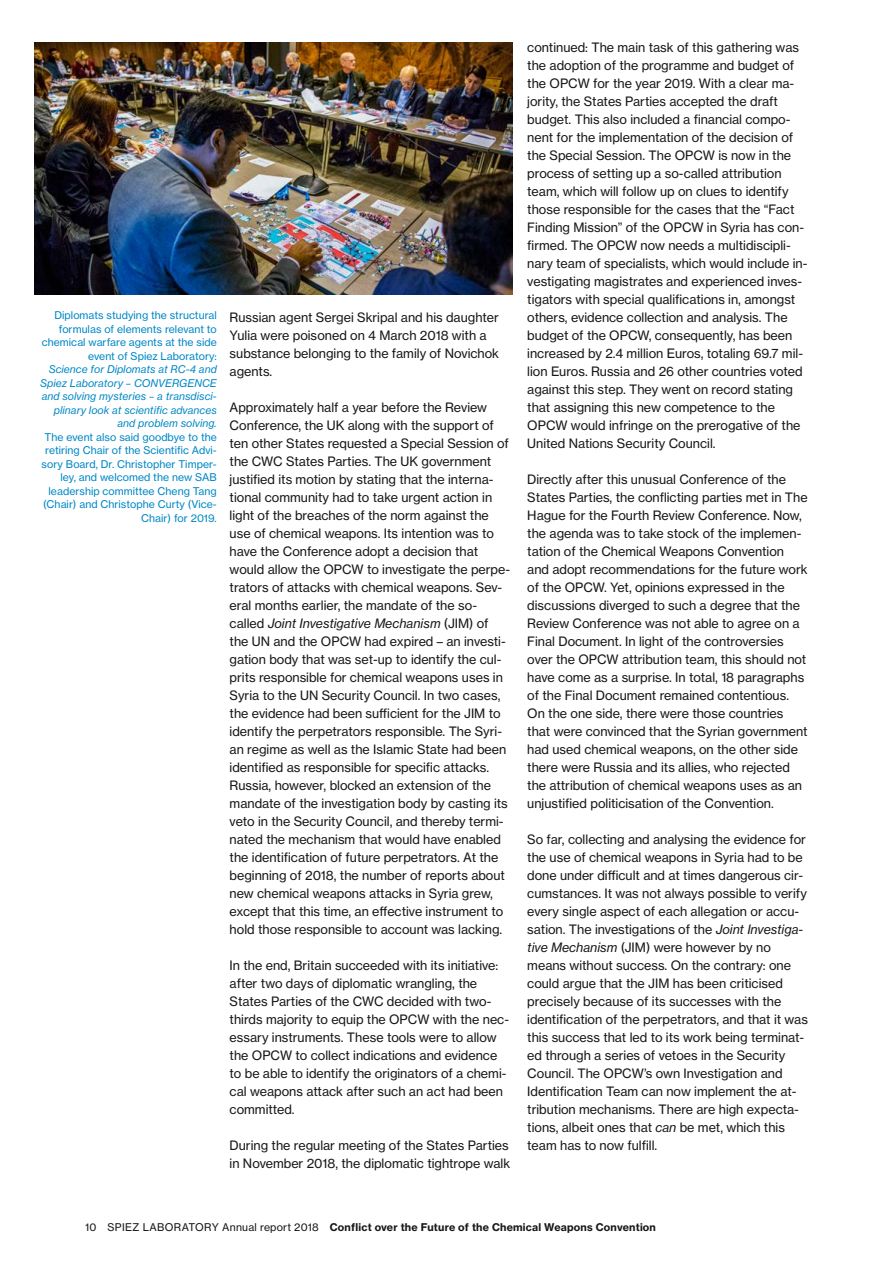
<style>
.page{position:relative;width:893px;height:1263px;background:#fff}
.page>*{position:absolute;margin:0;border:0;box-sizing:border-box;transform-origin:0 0}
.Grundtext{font:12.75px/18px "N Haas Grotesk TX Std 55 Rg";color:#181716}
.Bildlegende{font:10.5px/13.5px "N Haas Grotesk TX Std 55 Rg";letter-spacing:.005em;color:#0088c6;text-align:right}
.t1{font:10.5px "N Haas Grotesk TX Std 75 Bd";letter-spacing:.02em;color:#181716}
.s1{font-family:"N Haas Grotesk TX Std 56 It"}
.s2{font-family:"N Haas Grotesk TX Std 55 Rg"}
</style>
<div class="page">
<img style="left:34px;top:43px;width:478px;height:252px">
<p class="Bildlegende" style="left:40px;top:309px;width:178px">Diplomats studying the structural formulas of elements relevant to chemical warfare agents at the side event of Spiez Laboratory:<br><span class="s1">Science for Diplomats at RC-4 and<br>Spiez Laboratory – CONVERGENCE and solving mysteries – a transdisci&shy;plinary look at scientific advances and problem solving.<br></span>The event also said goodbye to the retiring Chair of the Scientific Advi&shy;sory Board, Dr. Christopher Timper&shy;ley, and welcomed the new SAB leadership committee Cheng Tang (Chair) and Christophe Curty (Vice-<br>Chair) for 2019.</p>
<p class="Grundtext" style="left:230px;top:308px;width:271px">Russian agent Sergei Skripal and his daughter Yulia were poisoned on 4 March 2018 with a substance belonging to the family of Novichok agents.</p>
<p class="Grundtext" style="left:230px;top:398px;width:282px">Approximately half a year before the Review Conference, the UK along with the support of ten other States requested a Special Session of the CWC States Parties. The UK government justified its motion by stating that the interna&shy;tional community had to take urgent action in light of the breaches of the norm against the use of chemical weapons. Its intention was to have the Conference adopt a decision that would allow the OPCW to investigate the perpe&shy;trators of attacks with chemical weapons. Sev&shy;eral months earlier, the mandate of the so&shy;called <span class="s1">Joint Investigative Mechanism</span> (JIM) of the UN and the OPCW had expired – an investi&shy;gation body that was set-up to identify the cul&shy;prits responsible for chemical weapons uses in Syria to the UN Security Council. In two cases, the evidence had been sufficient for the JIM to identify the perpetrators responsible. The Syri&shy;an regime as well as the Islamic State had been identified as responsible for specific attacks.<br>Russia, however, blocked an extension of the mandate of the investigation body by casting its veto in the Security Council, and thereby termi&shy;nated the mechanism that would have enabled the identification of future perpetrators. At the beginning of 2018, the number of reports about new chemical weapons attacks in Syria grew, except that this time, an effective instrument to hold those responsible to account was lacking.</p>
<p class="Grundtext" style="left:230px;top:956px;width:281px">In the end, Britain succeeded with its initiative: after two days of diplomatic wrangling, the States Parties of the CWC decided with two&shy;thirds majority to equip the OPCW with the nec&shy;essary instruments. These tools were to allow the OPCW to collect indications and evidence to be able to identify the originators of a chemi&shy;cal weapons attack after such an act had been committed.</p>
<p class="Grundtext" style="left:230px;top:1136px;width:282px">During the regular meeting of the States Parties in November 2018, the diplomatic tightrope walk</p>
<p class="Grundtext" style="left:527px;top:38px;width:282px">continued: The main task of this gathering was the adoption of the programme and budget of the OPCW for the year 2019. With a clear ma&shy;jority, the States Parties accepted the draft budget. This also included a financial compo&shy;nent for the implementation of the decision of the Special Session. The OPCW is now in the process of setting up a so-called attribution team, which will follow up on clues to identify those responsible for the cases that the “Fact Finding Mission” of the OPCW in Syria has con&shy;firmed. The OPCW now needs a multidiscipli&shy;nary team of specialists, which would include in&shy;vestigating magistrates and experienced inves&shy;tigators with special qualifications in, amongst others, evidence collection and analysis. The budget of the OPCW, consequently, has been increased by 2.4 million Euros, totaling 69.7 mil&shy;lion Euros. Russia and 26 other countries voted against this step. They went on record stating that assigning this new competence to the OPCW would infringe on the prerogative of the United Nations Security Council.</p>
<p class="Grundtext" style="left:527px;top:470px;width:282px">Directly after this unusual Conference of the States Parties, the conflicting parties met in The Hague for the Fourth Review Conference. Now, the agenda was to take stock of the implemen&shy;tation of the Chemical Weapons Convention and adopt recommendations for the future work of the OPCW. Yet, opinions expressed in the discussions diverged to such a degree that the Review Conference was not able to agree on a Final Document. In light of the controversies over the OPCW attribution team, this should not have come as a surprise. In total, 18 paragraphs of the Final Document remained contentious.<br>On the one side, there were those countries that were convinced that the Syrian government had used chemical weapons, on the other side there were Russia and its allies, who rejected the attribution of chemical weapons uses as an unjustified politicisation of the Convention.</p>
<p class="Grundtext" style="left:527px;top:830px;width:282px">So far, collecting and analysing the evidence for the use of chemical weapons in Syria had to be done under difficult and at times dangerous cir&shy;cumstances. It was not always possible to verify every single aspect of each allegation or accu&shy;sation. The investigations of the <span class="s1">Joint Investiga&shy;tive Mechanism</span> (JIM) were however by no means without success. On the contrary: one could argue that the JIM has been criticised precisely because of its successes with the identification of the perpetrators, and that it was this success that led to its work being terminat&shy;ed through a series of vetoes in the Security Council. The OPCW’s own Investigation and Identification Team can now implement the at&shy;tribution mechanisms. There are high expecta&shy;tions, albeit ones that <span class="s1">can</span> be met, which this team has to now fulfill.</p>
<p class="t1" style="left:85px;top:1220px;width:572px"><span class="s2">10 SPIEZ LABORATORY Annual report 2018</span> Conflict over the Future of the Chemical Weapons Convention</p>
</div>
